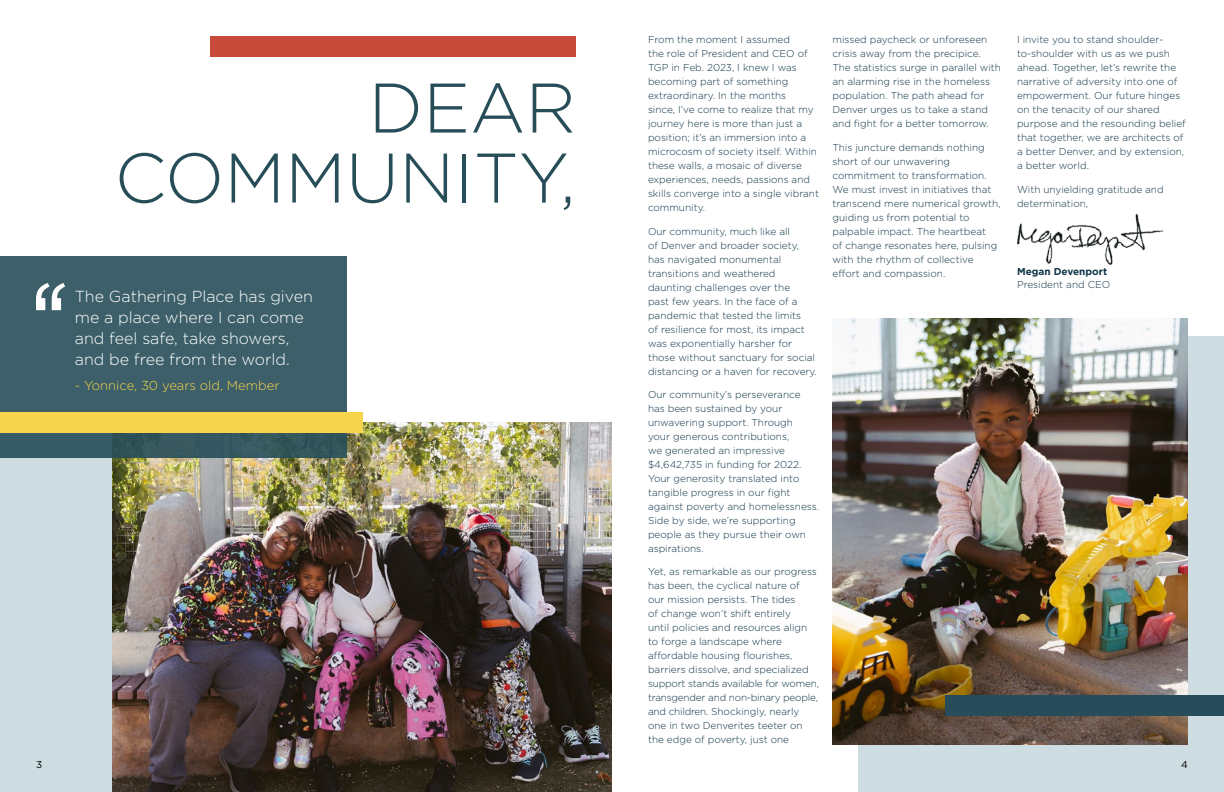
<style>
.page{position:relative;width:1224px;height:792px;background:#fff}
.page>*{position:absolute;margin:0;border:0;box-sizing:border-box;transform-origin:0 0}
.t1{font:300 70px/70px "Gotham";color:#274d59;text-align:right}
.t2{font:300 16px/21px "Gotham";color:#fff}
.t3{font:300 13px "Gotham";color:#f6d44c}
.t4{font:300 10px/14px "Gotham";color:#103446}
.t5{font:700 10px "Gotham";color:#103446}
.t6{font:10px "Gotham";color:#000}
</style>
<div class="page">
<div style="left:858px;top:337px;width:366px;height:455px;background:#cddde1"></div>
<div style="left:0;top:423px;width:612px;height:369px;background:#cddde1"></div>
<img style="left:112px;top:423px;width:500px;height:369px">
<img style="left:1017px;top:214px;width:147px;height:51px">
<img style="left:832px;top:318px;width:356px;height:426px">
<div style="left:210px;top:36px;width:366px;height:21px;background:#c74a3a"></div>
<div style="left:945px;top:696px;width:279px;height:20px;background:#264d59"></div>
<div style="left:0;top:256px;width:346px;height:202px;background:#3c5f69"></div>
<svg style="left:36px;top:283px;width:29px;height:27px"></svg>
<div style="left:0;top:412px;width:362px;height:21px;background:#f6d44c"></div>
<h1 class="t1" style="left:115px;top:71px;width:463px">DEAR<br>COMMUNITY,</h1>
<h2 class="t2" style="left:75px;top:285px;width:240px">The Gathering Place has given me a place where I can come and feel safe, take showers, and be free from the world.</h2>
<h3 class="t3" style="left:75px;top:378px;width:206px">- Yonnice, 30 years old, Member</h3>
<p class="t4" style="left:648px;top:33px;width:173px">From the moment I assumed<br>the role of President and CEO of<br>TGP in Feb. 2023, I knew I was becoming part of something extraordinary. In the months<br>since, I’ve come to realize that my journey here is more than just a position; it’s an immersion into a microcosm of society itself. Within these walls, a mosaic of diverse experiences, needs, passions and skills converge into a single vibrant community.</p>
<p class="t4" style="left:648px;top:224px;width:170px">Our community, much like all<br>of Denver and broader society, has navigated monumental transitions and weathered daunting challenges over the<br>past few years. In the face of a pandemic that tested the limits<br>of resilience for most, its impact was exponentially harsher for those without sanctuary for social distancing or a haven for recovery.</p>
<p class="t4" style="left:648px;top:387px;width:172px">Our community’s perseverance has been sustained by your unwavering support. Through<br>your generous contributions,<br>we generated an impressive $4,642,735 in funding for 2022.<br>Your generosity translated into tangible progress in our fight against poverty and homelessness.<br>Side by side, we’re supporting people as they pursue their own aspirations.</p>
<p class="t4" style="left:648px;top:565px;width:173px">Yet, as remarkable as our progress has been, the cyclical nature of<br>our mission persists. The tides<br>of change won’t shift entirely<br>until policies and resources align to forge a landscape where affordable housing flourishes, barriers dissolve, and specialized support stands available for women, transgender and non-binary people, and children. Shockingly, nearly one in two Denverites teeter on the edge of poverty, just one</p>
<p class="t4" style="left:832px;top:33px;width:170px">missed paycheck or unforeseen crisis away from the precipice.<br>The statistics surge in parallel with an alarming rise in the homeless population. The path ahead for<br>Denver urges us to take a stand and fight for a better tomorrow.</p>
<p class="t4" style="left:832px;top:140px;width:170px">This juncture demands nothing short of our unwavering commitment to transformation.<br>We must invest in initiatives that transcend mere numerical growth, guiding us from potential to palpable impact. The heartbeat<br>of change resonates here, pulsing with the rhythm of collective effort and compassion.</p>
<p class="t4" style="left:1017px;top:33px;width:170px">I invite you to stand shoulder&shy;to-shoulder with us as we push ahead. Together, let’s rewrite the narrative of adversity into one of empowerment. Our future hinges on the tenacity of our shared purpose and the resounding belief that together, we are architects of a better Denver, and by extension, a better world.</p>
<p class="t4" style="left:1017px;top:182px;width:148px">With unyielding gratitude and determination,</p>
<p class="t5" style="left:1017px;top:265px;width:92px">Megan Devenport</p>
<p class="t4" style="left:1017px;top:277px;width:95px">President and CEO</p>
<p class="t6" style="left:36px;top:758px;width:8px">3</p>
<p class="t6" style="left:1181px;top:758px;width:8px">4</p>
</div>
